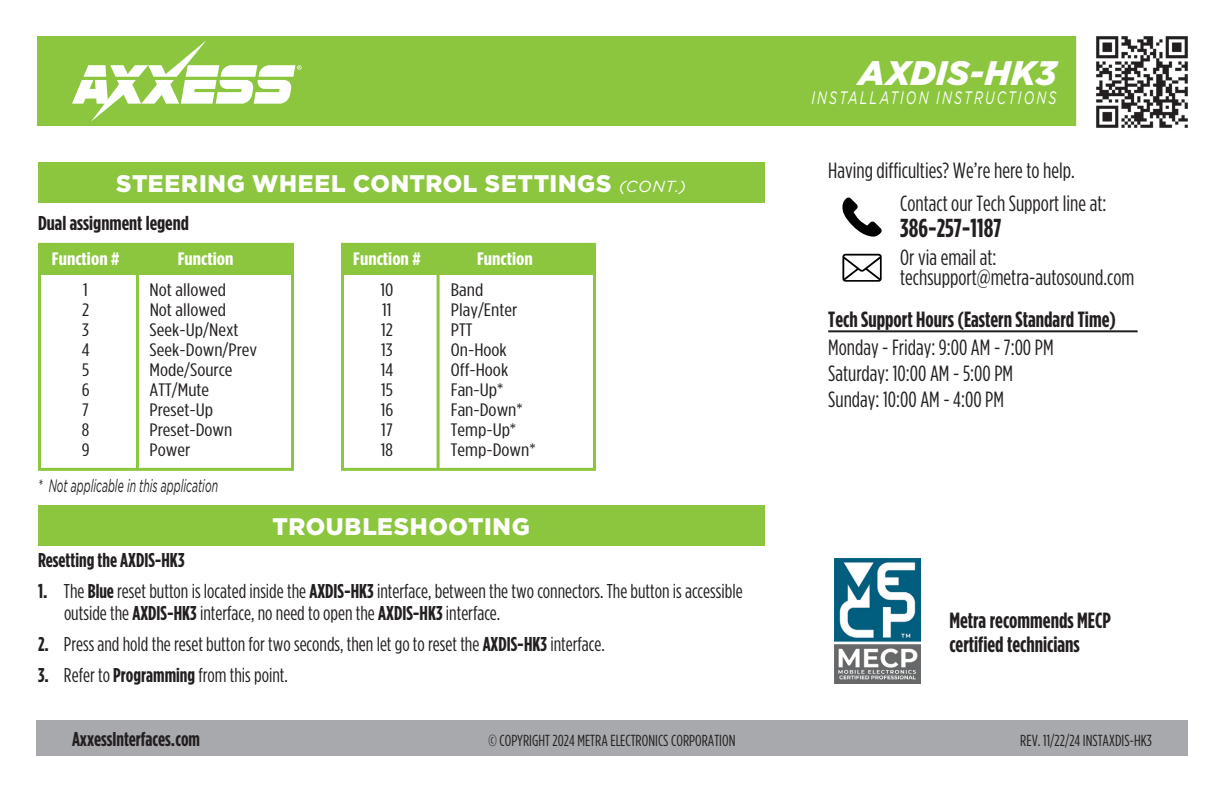
<style>
.page{position:relative;width:1224px;height:792px;background:#fff}
.page>*{position:absolute;margin:0;border:0;box-sizing:border-box;transform-origin:0 0}
.t1{font:italic 900 34px "Gotham";letter-spacing:.005em;color:#fff}
.t2{font:700 26px "Gotham Condensed";color:#231f20}
.t3{font:900 24px "Gotham";letter-spacing:.03em;color:#fff}
.t4{font:22px/26px "Gotham Condensed";color:#231f20}
.t5{font:700 22px/24px "Gotham Condensed";color:#231f20}
.t6{font:20px/22px "Gotham Condensed";color:#231f20}
.t7{font:700 20px "Gotham Condensed";color:#231f20}
.t8{font:700 20px "Gotham Condensed";color:#231f20;scale:1.06 1}
.t9{font:18px "Gotham Condensed";color:#231f20;scale:1.22 1}
.t10{font:700 18px "Gotham Condensed";color:#fff;scale:1.22 1}
.t11{font:italic 18px "Gotham";color:#231f20;scale:.58 1}
.t12{font:italic 18px "Gotham";letter-spacing:.165em;color:#fff;scale:.7 1}
.t13{font:16px "Gotham Condensed";color:#231f20}
.s1{font-weight:400;font-style:italic;font-size:16px}
.s2{font-weight:700}
</style>
<div class="page">
<div style="left:36px;top:720px;width:1152px;height:36px;background:#a8a9ad"></div>
<div style="left:37px;top:36px;width:1150px;height:90px;background:#8bc63e"></div>
<div style="left:1077px;top:2px;width:120px;height:140px;background:#fff"></div>
<img style="left:1096px;top:36px;width:92px;height:92px">
<svg style="left:72px;top:40px;width:230px;height:82px"></svg>
<hr style="left:828px;top:330px;width:310px;height:2px;background:#231f20">
<svg style="left:842px;top:198px;width:40px;height:39px"></svg>
<svg style="left:842px;top:254px;width:40px;height:28px"></svg>
<img style="left:834px;top:558px;width:87px;height:126px">
<div style="left:39px;top:244px;width:253px;height:30px;background:#8bc63e"></div>
<div style="left:342px;top:244px;width:254px;height:30px;background:#8bc63e"></div>
<div style="left:38px;top:243px;width:558px;height:228px;border:3px solid #8bc63e"></div>
<div style="left:294px;top:238px;width:47px;height:237px;background:#fff"></div>
<hr style="left:136px;top:244px;width:3px;height:226px;background:#8bc63e">
<hr style="left:291px;top:244px;width:3px;height:226px;background:#8bc63e">
<hr style="left:341px;top:244px;width:3px;height:226px;background:#8bc63e">
<hr style="left:437px;top:244px;width:3px;height:226px;background:#8bc63e">
<div style="left:38px;top:162px;width:726px;height:40px;background:#8bc63e"></div>
<div style="left:38px;top:506px;width:726px;height:40px;background:#8bc63e"></div>
<h1 class="t1" style="left:858px;top:53px;width:200px">AXDIS-HK3</h1>
<p class="t3" style="left:116px;top:169px;width:571px">STEERING WHEEL CONTROL SETTINGS <span class="s1">(CONT.)</span></p>
<p class="t8" style="left:38px;top:211px;width:144px">Dual assignment legend</p>
<p class="t10" style="left:52px;top:249px;width:57px">Function #</p>
<p class="t10" style="left:178px;top:249px;width:47px">Function</p>
<p class="t9" style="left:83px;top:280px;width:5px">1</p>
<p class="t9" style="left:150px;top:280px;width:64px">Not allowed</p>
<p class="t9" style="left:82px;top:300px;width:7px">2</p>
<p class="t9" style="left:150px;top:300px;width:64px">Not allowed</p>
<p class="t9" style="left:82px;top:320px;width:7px">3</p>
<p class="t9" style="left:150px;top:320px;width:74px">Seek-Up/Next</p>
<p class="t9" style="left:82px;top:340px;width:8px">4</p>
<p class="t9" style="left:150px;top:340px;width:90px">Seek-Down/Prev</p>
<p class="t9" style="left:82px;top:360px;width:7px">5</p>
<p class="t9" style="left:150px;top:360px;width:70px">Mode/Source</p>
<p class="t9" style="left:82px;top:380px;width:8px">6</p>
<p class="t9" style="left:150px;top:380px;width:50px">ATT/Mute</p>
<p class="t9" style="left:82px;top:400px;width:7px">7</p>
<p class="t9" style="left:150px;top:400px;width:53px">Preset-Up</p>
<p class="t9" style="left:82px;top:420px;width:8px">8</p>
<p class="t9" style="left:150px;top:420px;width:69px">Preset-Down</p>
<p class="t9" style="left:82px;top:440px;width:8px">9</p>
<p class="t9" style="left:150px;top:440px;width:35px">Power</p>
<p class="t11" style="left:38px;top:475px;width:312px">* Not applicable in this application</p>
<p class="t10" style="left:353px;top:249px;width:57px">Function #</p>
<p class="t10" style="left:477px;top:249px;width:47px">Function</p>
<p class="t9" style="left:380px;top:280px;width:12px">10</p>
<p class="t9" style="left:451px;top:280px;width:28px">Band</p>
<p class="t9" style="left:382px;top:300px;width:9px">11</p>
<p class="t9" style="left:451px;top:300px;width:56px">Play/Enter</p>
<p class="t9" style="left:381px;top:320px;width:11px">12</p>
<p class="t9" style="left:451px;top:320px;width:19px">PTT</p>
<p class="t9" style="left:381px;top:340px;width:11px">13</p>
<p class="t9" style="left:451px;top:340px;width:47px">On-Hook</p>
<p class="t9" style="left:381px;top:360px;width:12px">14</p>
<p class="t9" style="left:451px;top:360px;width:49px">Off-Hook</p>
<p class="t9" style="left:381px;top:380px;width:11px">15</p>
<p class="t9" style="left:451px;top:380px;width:44px">Fan-Up*</p>
<p class="t9" style="left:381px;top:400px;width:12px">16</p>
<p class="t9" style="left:451px;top:400px;width:60px">Fan-Down*</p>
<p class="t9" style="left:381px;top:420px;width:11px">17</p>
<p class="t9" style="left:451px;top:420px;width:55px">Temp-Up*</p>
<p class="t9" style="left:381px;top:440px;width:12px">18</p>
<p class="t9" style="left:451px;top:440px;width:71px">Temp-Down*</p>
<p class="t3" style="left:272px;top:513px;width:259px">TROUBLESHOOTING</p>
<p class="t7" style="left:38px;top:549px;width:148px">Resetting the AXDIS-HK3</p>
<p class="t6" style="left:64px;top:580px;width:680px;text-indent:-26px"><span class="s2">1.</span> The <span class="s2">Blue</span> reset button is located inside the <span class="s2">AXDIS-HK3</span> interface, between the two connectors. The button is accessible outside the <span class="s2">AXDIS-HK3</span> interface, no need to open the <span class="s2">AXDIS-HK3</span> interface.</p>
<p class="t6" style="left:38px;top:633px;width:568px"><span class="s2">2.</span> Press and hold the reset button for two seconds, then let go to reset the <span class="s2">AXDIS-HK3</span> interface.</p>
<p class="t6" style="left:38px;top:664px;width:251px"><span class="s2">3.</span> Refer to <span class="s2">Programming</span> from this point.</p>
<p class="t12" style="left:811px;top:88px;width:352px">INSTALLATION INSTRUCTIONS</p>
<p class="t4" style="left:900px;top:153px;width:208px;line-height:33px;text-indent:-72px">Having difficulties? We’re here to help.<br>Contact our Tech Support line at:</p>
<h2 class="t2" style="left:900px;top:213px;width:103px">386-257-1187</h2>
<p class="t4" style="left:900px;top:247px;width:236px;line-height:20px">Or via email at: techsupport@metra-autosound.com</p>
<p class="t5" style="left:828px;top:306px;width:289px">Tech Support Hours (Eastern Standard Time)</p>
<p class="t4" style="left:828px;top:334px;width:227px">Monday - Friday: 9:00 AM - 7:00 PM<br>Saturday: 10:00 AM - 5:00 PM<br>Sunday: 10:00 AM - 4:00 PM</p>
<p class="t5" style="left:949px;top:608px;width:163px">Metra recommends MECP certified technicians</p>
<p class="t7" style="left:72px;top:728px;width:130px">AxxessInterfaces.com</p>
<p class="t13" style="left:489px;top:732px;width:248px">© COPYRIGHT 2024 METRA ELECTRONICS CORPORATION</p>
<p class="t13" style="left:1020px;top:732px;width:133px">REV. 11/22/24 INSTAXDIS-HK3</p>
</div>
